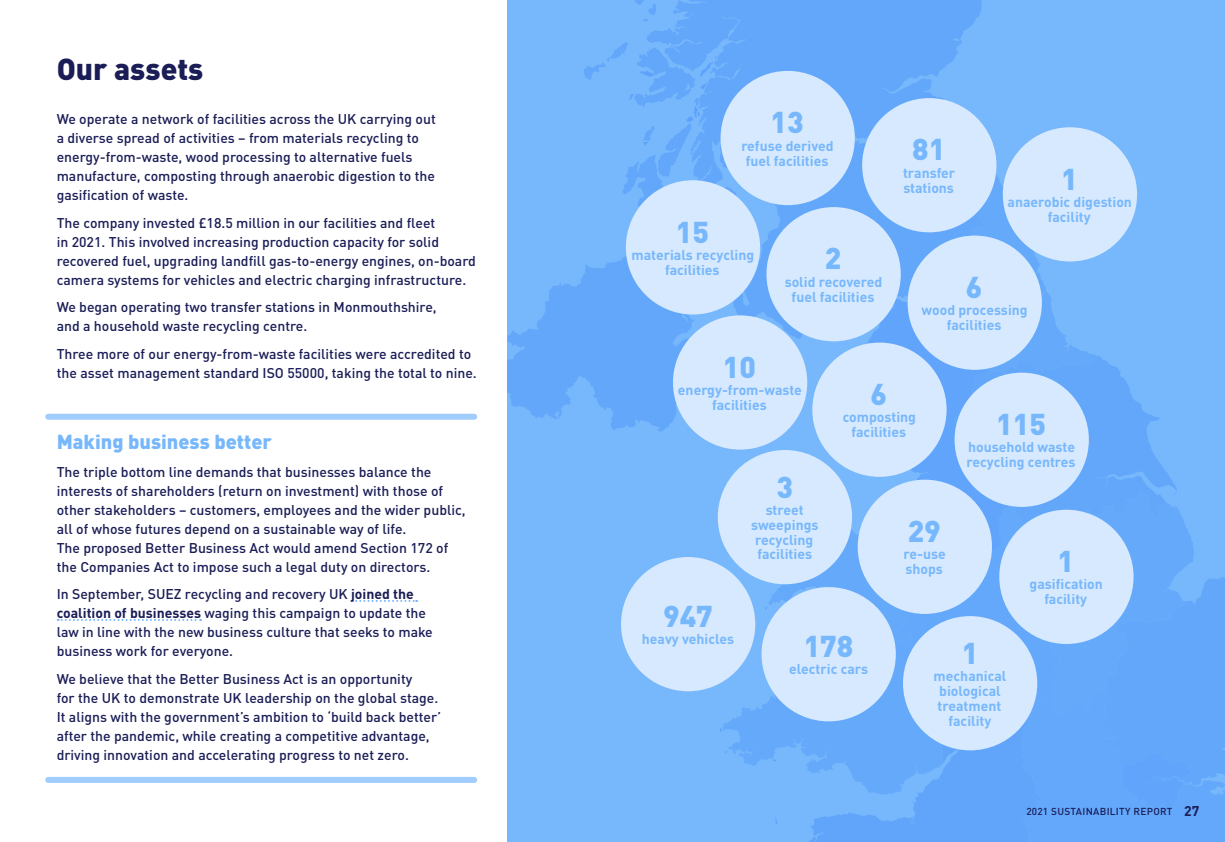
<style>
.page{position:relative;width:1225px;height:842px;background:#fff}
.page>*{position:absolute;margin:0;border:0;box-sizing:border-box;transform-origin:0 0}
.t1{font:900 30px "DIN Pro";color:#1a1d56}
.t2{font:900 29.8px "DIN Pro";color:#77b7fc}
.t3{font:900 20px "DIN Pro";color:#77b7fc}
.t4{font:500 14px/19px "DIN Pro";color:#1a1d56}
.t5{font:700 14px/14.9px "DIN Pro";color:#77b7fc;text-align:center}
.t6{font:500 10px "DIN Pro";letter-spacing:.03em;color:#1a1d56}
.s1{font-weight:700}
.s2{font-weight:700;font-size:14px}
</style>
<div class="page">
<div style="left:507px;top:0;width:718px;height:842px;background:#77b7fc"></div>
<svg style="left:507px;top:247px;width:181px;height:185px"></svg>
<svg style="left:721px;top:729px;width:168px;height:113px"></svg>
<svg style="left:775px;top:818px;width:3px;height:6px"></svg>
<svg style="left:722px;top:525px;width:167px;height:270px;fill:#65a9fb"></svg>
<svg style="left:1008px;top:508px;width:185px;height:37px"></svg>
<div style="left:889px;top:545px;width:336px;height:297px;background:#64a8fb"></div>
<svg style="left:1008px;top:172px;width:169px;height:366px"></svg>
<svg style="left:862px;top:346px;width:146px;height:233px;fill:#60a4fb"></svg>
<svg style="left:646px;top:0;width:370px;height:346px;fill:#63a7fb"></svg>
<svg style="left:635px;top:0;width:21px;height:22px"></svg>
<svg style="left:584px;top:42px;width:175px;height:187px"></svg>
<svg style="left:789px;top:397px;width:17px;height:32px"></svg>
<div style="left:862px;top:98px;width:134px;height:134px;background:#d6e9fe;border-radius:50%"></div>
<div style="left:812px;top:343px;width:134px;height:134px;background:#d6e9fe;border-radius:50%"></div>
<div style="left:907px;top:236px;width:135px;height:134px;background:#d6e9fe;border-radius:50%"></div>
<div style="left:1002px;top:127px;width:135px;height:134px;background:#d6e9fe;border-radius:50%"></div>
<div style="left:857px;top:480px;width:135px;height:134px;background:#d6e9fe;border-radius:50%"></div>
<div style="left:999px;top:510px;width:134px;height:134px;background:#d6e9fe;border-radius:50%"></div>
<div style="left:903px;top:616px;width:134px;height:134px;background:#d6e9fe;border-radius:50%"></div>
<div style="left:761px;top:587px;width:135px;height:134px;background:#d6e9fe;border-radius:50%"></div>
<div style="left:621px;top:557px;width:134px;height:134px;background:#d6e9fe;border-radius:50%"></div>
<div style="left:720px;top:71px;width:135px;height:134px;background:#d6e9fe;border-radius:50%"></div>
<div style="left:766px;top:207px;width:134px;height:134px;background:#d6e9fe;border-radius:50%"></div>
<div style="left:718px;top:450px;width:134px;height:134px;background:#d6e9fe;border-radius:50%"></div>
<div style="left:673px;top:315px;width:134px;height:135px;background:#d6e9fe;border-radius:50%"></div>
<div style="left:626px;top:180px;width:134px;height:134px;background:#d6e9fe;border-radius:50%"></div>
<div style="left:954px;top:373px;width:134px;height:134px;background:#d6e9fe;border-radius:50%"></div>
<div style="left:48px;top:777px;width:426px;height:6px;background:#a0cdfd"></div>
<div style="left:48px;top:414px;width:426px;height:6px;background:#a0cdfd"></div>
<svg style="left:352px;top:600px;width:65px;height:2px"></svg>
<svg style="left:58px;top:619px;width:143px;height:2px"></svg>
<h1 class="t1" style="left:57px;top:43px;width:148px">Our assets</h1>
<p class="t4" style="left:57px;top:108px;width:380px">We operate a network of facilities across the UK carrying out a diverse spread of activities – from materials recycling to energy‑from-waste, wood processing to alternative fuels manufacture, composting through anaerobic digestion to the gasification of waste.</p>
<p class="t4" style="left:57px;top:212px;width:421px">The company invested £18.5 million in our facilities and fleet<br>in 2021. This involved increasing production capacity for solid recovered fuel, upgrading landfill gas-to-energy engines, on-board camera systems for vehicles and electric charging infrastructure.</p>
<p class="t4" style="left:57px;top:296px;width:381px">We began operating two transfer stations in Monmouthshire, and a household waste recycling centre.</p>
<p class="t4" style="left:57px;top:343px;width:421px">Three more of our energy-from-waste facilities were accredited to the asset management standard ISO 55000, taking the total to nine.</p>
<h3 class="t3" style="left:57px;top:425px;width:217px">Making business better</h3>
<p class="t4" style="left:57px;top:460px;width:410px">The triple bottom line demands that businesses balance the interests of shareholders (return on investment) with those of other stakeholders – customers, employees and the wider public, all of whose futures depend on a sustainable way of life.<br>The proposed Better Business Act would amend Section 172 of the Companies Act to impose such a legal duty on directors.</p>
<p class="t4" style="left:57px;top:583px;width:378px">In September, SUEZ recycling and recovery UK <span class="s1">joined the coalition of businesses</span> waging this campaign to update the law in line with the new business culture that seeks to make business work for everyone.</p>
<p class="t4" style="left:57px;top:667px;width:386px">We believe that the Better Business Act is an opportunity<br>for the UK to demonstrate UK leadership on the global stage.<br>It aligns with the government’s ambition to ‘build back better’ after the pandemic, while creating a competitive advantage, driving innovation and accelerating progress to net zero.</p>
<h2 class="t2" style="left:770px;top:97px;width:35px">13</h2>
<p class="t5" style="left:741px;top:136px;width:94px">refuse derived fuel facilities</p>
<h2 class="t2" style="left:676px;top:206px;width:35px">15</h2>
<p class="t5" style="left:631px;top:246px;width:124px">materials recycling facilities</p>
<h2 class="t2" style="left:824px;top:233px;width:18px">2</h2>
<p class="t5" style="left:784px;top:273px;width:99px">solid recovered fuel facilities</p>
<h2 class="t2" style="left:912px;top:124px;width:35px">81</h2>
<p class="t5" style="left:903px;top:164px;width:54px;text-align:left">transfer stations</p>
<h2 class="t2" style="left:1061px;top:153px;width:18px">1</h2>
<p class="t5" style="left:1007px;top:193px;width:126px">anaerobic digestion facility</p>
<h2 class="t2" style="left:966px;top:262px;width:18px">6</h2>
<p class="t5" style="left:921px;top:301px;width:108px">wood processing facilities</p>
<h2 class="t2" style="left:723px;top:341px;width:35px">10</h2>
<p class="t5" style="left:678px;top:381px;width:125px">energy-from-waste facilities</p>
<h2 class="t2" style="left:870px;top:369px;width:18px">6</h2>
<p class="t5" style="left:842px;top:408px;width:75px">composting facilities</p>
<h2 class="t2" style="left:996px;top:399px;width:51px">115</h2>
<p class="t5" style="left:966px;top:438px;width:111px;text-align:left">household waste recycling centres</p>
<h2 class="t2" style="left:776px;top:461px;width:18px">3</h2>
<p class="t5" style="left:751px;top:501px;width:69px">street sweepings recycling facilities</p>
<h2 class="t2" style="left:663px;top:590px;width:51px">947</h2>
<p class="t5" style="left:642px;top:630px;width:94px">heavy vehicles</p>
<h2 class="t2" style="left:803px;top:620px;width:51px">178</h2>
<p class="t5" style="left:789px;top:660px;width:80px">electric cars</p>
<h2 class="t2" style="left:907px;top:506px;width:35px">29</h2>
<p class="t5" style="left:903px;top:545px;width:44px;text-align:left">re-use shops</p>
<h2 class="t2" style="left:1057px;top:536px;width:18px">1</h2>
<p class="t5" style="left:1029px;top:575px;width:75px">gasification facility</p>
<h2 class="t2" style="left:961px;top:627px;width:18px">1</h2>
<p class="t5" style="left:933px;top:667px;width:74px">mechanical biological treatment facility</p>
<p class="t6" style="left:1026px;top:804px;width:175px">2021 SUSTAINABILITY REPORT <span class="s2">27</span></p>
</div>
